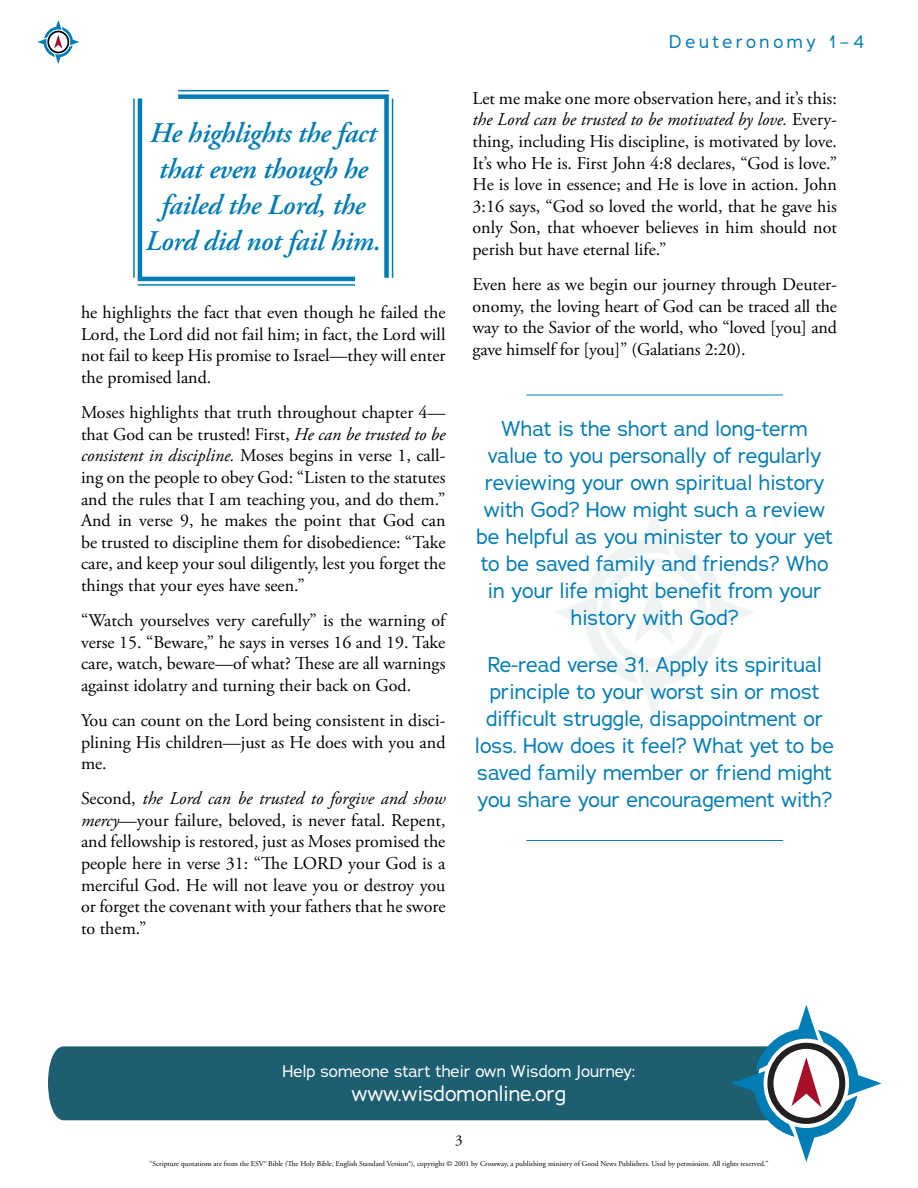
<style>
.page{position:relative;width:918px;height:1188px;background:#fff}
.page>*{position:absolute;margin:0;border:0;box-sizing:border-box;transform-origin:0 0}
.t1{font:italic 600 28.5px/36px "Adobe Garamond Pro";letter-spacing:-.01em;color:#007db7;text-align:center}
.t2{font:21px/27px "Adrianna";color:#007db7;text-align:center}
.t3{font:21px "Adrianna";color:#fff}
.t4{font:18px/21.6px "Adobe Garamond Pro";color:#000;text-align:justify}
.t5{font:18px "Adrianna";letter-spacing:.2em;color:#007db7}
.t6{font:16.5px "Adrianna";color:#fff}
.t7{font:15px "Adobe Garamond Pro";color:#000}
.t8{font:7.5px "Adobe Garamond Pro";color:#000}
.s1{font-style:italic}
</style>
<div class="page">
<svg style="left:37px;top:20px;width:42px;height:44px"></svg>
<div style="left:48px;top:1046px;width:684px;height:74px;background:#1d5e70"></div>
<svg style="left:732px;top:1005px;width:149px;height:157px"></svg>
<hr style="left:526px;top:395px;width:257px;height:1px;background:#007db7">
<hr style="left:526px;top:840px;width:257px;height:1px;background:#007db7">
<hr style="left:133px;top:99px;width:2px;height:179px;background:#007db7">
<hr style="left:138px;top:99px;width:4px;height:179px;background:#007db7">
<hr style="left:392px;top:99px;width:1px;height:179px;background:#007db7">
<div style="left:384px;top:99px;width:5px;height:179px;background:#007db7"></div>
<hr style="left:178px;top:90px;width:211px;height:1px;background:#007db7">
<div style="left:178px;top:94px;width:211px;height:5px;background:#007db7"></div>
<hr style="left:138px;top:277px;width:217px;height:4px;background:#007db7">
<hr style="left:138px;top:284px;width:217px;height:2px;background:#007db7">
<h1 class="t1" style="left:145px;top:115px;width:237px">He highlights the fact that even though he failed the Lord, the<br>Lord did not fail him.</h1>
<p class="t4" style="left:81px;top:302px;width:366px">he highlights the fact that even though he failed the Lord, the Lord did not fail him; in fact, the Lord will not fail to keep His promise to Israel—they will enter the promised land.</p>
<p class="t4" style="left:81px;top:402px;width:366px">Moses highlights that truth throughout chapter 4— that God can be trusted! First, <span class="s1">He can be trusted to be consistent in discipline.</span> Moses begins in verse 1, call&shy;ing on the people to obey God: “Listen to the statutes and the rules that I am teaching you, and do them.” And in verse 9, he makes the point that God can be trusted to discipline them for disobedience: “Take care, and keep your soul diligently, lest you forget the things that your eyes have seen.”</p>
<p class="t4" style="left:81px;top:610px;width:366px">“Watch yourselves very carefully” is the warning of verse 15. “Beware,” he says in verses 16 and 19. Take care, watch, beware—of what? These are all warnings against idolatry and turning their back on God.</p>
<p class="t4" style="left:81px;top:710px;width:366px">You can count on the Lord being consistent in disci&shy;plining His children—just as He does with you and me.</p>
<p class="t4" style="left:81px;top:788px;width:366px">Second, <span class="s1">the Lord can be trusted to forgive and show mercy</span>—your failure, beloved, is never fatal. Repent, and fellowship is restored, just as Moses promised the people here in verse 31: “The LORD your God is a merciful God. He will not leave you or destroy you or forget the covenant with your fathers that he swore to them.”</p>
<p class="t5" style="left:669px;top:30px;width:196px">Deuteronomy 1–4</p>
<p class="t4" style="left:472px;top:88px;width:366px">Let me make one more observation here, and it’s this: <span class="s1">the Lord can be trusted to be motivated by love.</span> Every&shy;thing, including His discipline, is motivated by love.<br>It’s who He is. First John 4:8 declares, “God is love.” He is love in essence; and He is love in action. John 3:16 says, “God so loved the world, that he gave his only Son, that whoever believes in him should not perish but have eternal life.”</p>
<p class="t4" style="left:472px;top:274px;width:366px">Even here as we begin our journey through Deuter&shy;onomy, the loving heart of God can be traced all the way to the Savior of the world, who “loved [you] and gave himself for [you]” (Galatians 2:20).</p>
<p class="t2" style="left:476px;top:415px;width:358px">What is the short and long-term value to you personally of regularly reviewing your own spiritual history with God? How might such a review be helpful as you minister to your yet to be saved family and friends? Who in your life might benefit from your history with God?</p>
<p class="t2" style="left:475px;top:651px;width:360px">Re-read verse 31. Apply its spiritual principle to your worst sin or most difficult struggle, disappointment or loss. How does it feel? What yet to be saved family member or friend might you share your encouragement with?</p>
<p class="t6" style="left:283px;top:1061px;width:354px">Help someone start their own Wisdom Journey:</p>
<p class="t3" style="left:352px;top:1080px;width:216px">www.wisdomonline.org</p>
<p class="t7" style="left:455px;top:1131px;width:9px">3</p>
<p class="t8" style="left:150px;top:1160px;width:620px">“Scripture quotations are from the ESV® Bible (The Holy Bible, English Standard Version®), copyright © 2001 by Crossway, a publishing ministry of Good News Publishers. Used by permission. All rights reserved.”</p>
</div>
